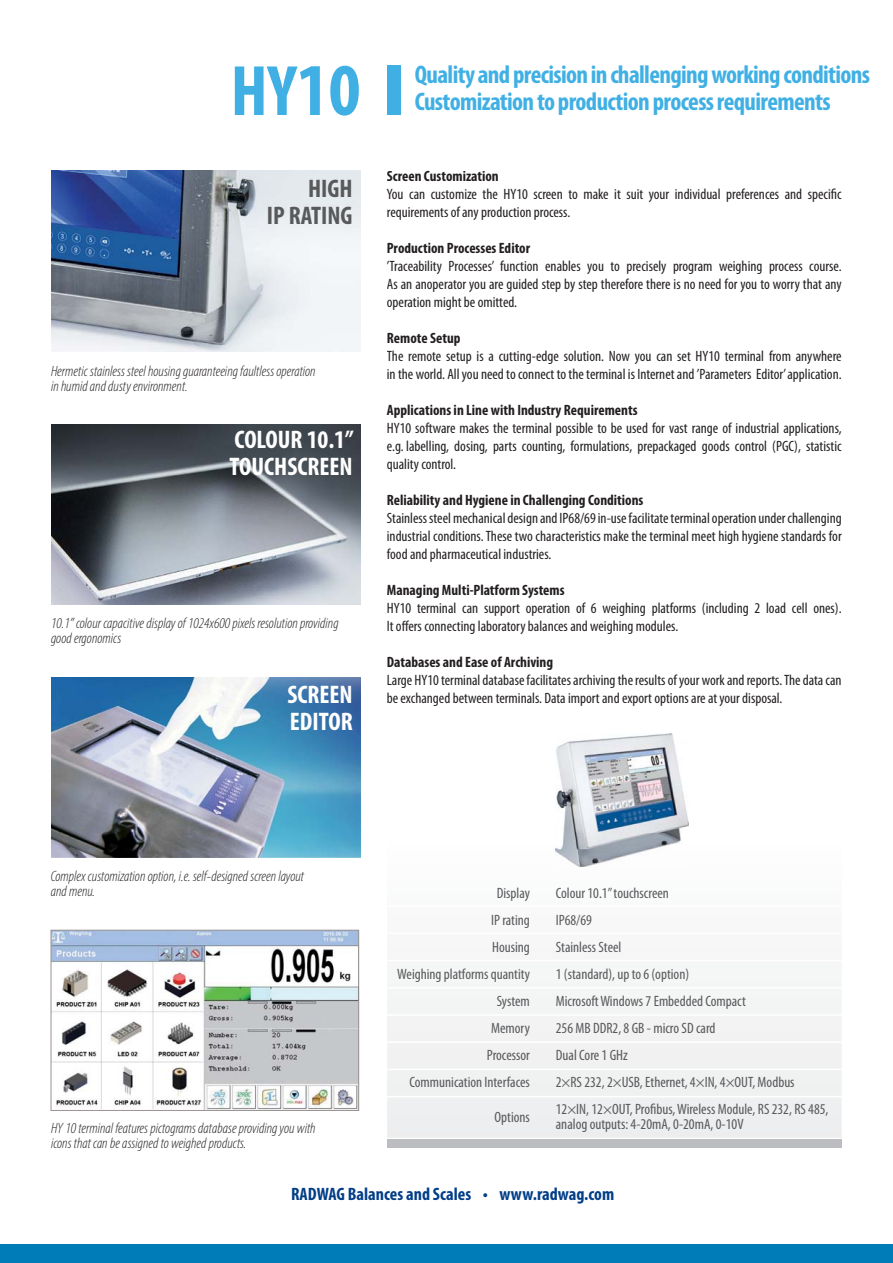
<style>
.page{position:relative;width:893px;height:1263px;background:#fff}
.page>*{position:absolute;margin:0;border:0;box-sizing:border-box;transform-origin:0 0}
.t1{font:700 condensed 72px "Myriad Pro";color:#40b0e4}
.t2{font:700 condensed 25.5px "Myriad Pro";letter-spacing:-.025em;color:#40b0e4}
.t3{font:700 condensed 25.5px/27px "Myriad Pro";color:#fff}
.t4{font:700 condensed 25.5px/27px "Myriad Pro";color:#58595b;text-align:right}
.t5{font:700 condensed 18px "Myriad Pro";color:#023e88}
.t6{font:condensed 15px/18px "Myriad Pro";color:#231f20}
.t7{font:condensed 15px/27px "Myriad Pro";color:#58595b;text-align:right}
.t8{font:italic 300 condensed 15px/15px "Myriad Pro";color:#231f20}
.t9{font:700 condensed 15px "Myriad Pro";color:#231f20}
.s1{font-size:75px}
</style>
<div class="page">
<div style="left:0;top:1244px;width:893px;height:19px;background:#007cb9"></div>
<div style="left:387px;top:66px;width:14px;height:49px;background:#40b0e4"></div>
<img style="left:51px;top:170px;width:309px;height:182px">
<img style="left:51px;top:424px;width:309px;height:181px">
<img style="left:51px;top:678px;width:309px;height:179px">
<img style="left:53px;top:932px;width:304px;height:177px">
<div style="left:51px;top:930px;width:308px;height:181px;border:1px solid #999290"></div>
<div style="left:387px;top:1139px;width:455px;height:9px;background:#bbbdc0"></div>
<div style="left:387px;top:848px;width:455px;height:290px;background:#f4f5f5"></div>
<hr style="left:387px;top:960px;width:455px;height:1px;background:#fff">
<hr style="left:387px;top:987px;width:455px;height:2px;background:#fff">
<hr style="left:387px;top:1014px;width:455px;height:2px;background:#fff">
<hr style="left:387px;top:1041px;width:455px;height:2px;background:#fff">
<hr style="left:387px;top:1069px;width:455px;height:1px;background:#fff">
<hr style="left:387px;top:1096px;width:455px;height:1px;background:#fff">
<hr style="left:387px;top:933px;width:454px;height:1px;background:#fff">
<hr style="left:387px;top:905px;width:455px;height:2px;background:#fff">
<img style="left:556px;top:734px;width:132px;height:133px">
<h1 class="t1" style="left:231px;top:63px;width:131px">HY<span class="s1">10</span></h1>
<h2 class="t4" style="left:267px;top:176px;width:87px">HIGH<br>IP RATING</h2>
<p class="t8" style="left:51px;top:365px;width:266px">Hermetic stainless steel housingguaranteeing faultless operation in humid anddusty environment.</p>
<h2 class="t3" style="left:229px;top:427px;width:126px">COLOUR 10.1”<br>TOUCHSCREEN</h2>
<p class="t8" style="left:51px;top:617px;width:289px">10.1” colour capacitive display of 1024x600 pixels resolution providing good ergonomics</p>
<h2 class="t3" style="left:287px;top:682px;width:67px">SCREEN<br>EDITOR</h2>
<h2 class="t2" style="left:415px;top:65px;width:457px">Quality and precision in challenging working conditions</h2>
<h2 class="t2" style="left:415px;top:92px;width:417px">Customization to production process requirements</h2>
<p class="t9" style="left:387px;top:171px;width:113px">Screen Customization</p>
<p class="t6" style="left:387px;top:186px;width:456px">You can customize the HY10 screen to make it suit your individual preferences and specific requirements of any production process.</p>
<p class="t9" style="left:387px;top:243px;width:145px">Production Processes Editor</p>
<p class="t6" style="left:387px;top:258px;width:456px;text-align:justify">’Traceability Processes’ function enables you to precisely program weighing process course.<br>As an anoperator you are guided step by step therefore there is no need for you to worry that any operation might be omitted.</p>
<p class="t9" style="left:387px;top:333px;width:75px">Remote Setup</p>
<p class="t6" style="left:387px;top:348px;width:456px">The remote setup is a cutting-edge solution. Now you can set HY10 terminal from anywhere in the world. All you need to connect to the terminal is Internet and ’Parameters Editor’ application.</p>
<p class="t9" style="left:387px;top:405px;width:252px">Applications in Line with Industry Requirements</p>
<p class="t6" style="left:387px;top:420px;width:456px;text-align:justify">HY10 software makes the terminal possible to be used for vast range of industrial applications, e.g. labelling, dosing, parts counting, formulations, prepackaged goods control (PGC), statistic quality control.</p>
<p class="t9" style="left:387px;top:495px;width:258px">Reliability and Hygiene in Challenging Conditions</p>
<p class="t6" style="left:387px;top:510px;width:456px;text-align:justify">Stainless steel mechanical design and IP68/69 in-use facilitate terminal operation under challenging industrial conditions. These two characteristics make the terminal meet high hygiene standards for food and pharmaceutical industries.</p>
<p class="t9" style="left:387px;top:585px;width:179px">Managing Multi-Platform Systems</p>
<p class="t6" style="left:387px;top:600px;width:456px">HY10 terminal can support operation of 6 weighing platforms (including 2 load cell ones).<br>It offers connecting laboratory balances and weighing modules.</p>
<p class="t9" style="left:387px;top:657px;width:168px">Databases and Ease of Archiving</p>
<p class="t6" style="left:387px;top:672px;width:456px">Large HY10 terminal database facilitates archiving the results ofyour work and reports. The data can be exchanged between terminals. Data import and export options are at your disposal.</p>
<p class="t8" style="left:51px;top:869px;width:255px">Complex customization option, i.e. self-designed screen layout and menu.</p>
<p class="t8" style="left:51px;top:1121px;width:266px">HY 10 terminal features pictograms database providing you with icons that can be assigned to weighed products.</p>
<p class="t7" style="left:397px;top:880px;width:134px">Display<br>IP rating<br>Housing<br>Weighing platforms quantity<br>System<br>Memory<br>Processor<br>Communication Interfaces</p>
<p class="t7" style="left:494px;top:1105px;width:37px">Options</p>
<p class="t7" style="left:556px;top:880px;width:274px;text-align:left">Colour 10.1” touchscreen<br>IP68/69<br>Stainless Steel<br>1 (standard), up to 6 (option)<br>Microsoft Windows 7 Embedded Compact<br>256 MB DDR2, 8 GB - micro SD card<br>Dual Core 1 GHz<br>2×RS 232, 2×USB, Ethernet, 4×IN, 4×OUT, Modbus<br>12×IN, 12×OUT, Profibus, Wireless Module, RS 232, RS 485,</p>
<p class="t7" style="left:556px;top:1111px;width:189px">analog outputs: 4-20mA, 0-20mA, 0-10V</p>
<p class="t5" style="left:291px;top:1187px;width:325px">RADWAG Balances and Scales • www.radwag.com</p>
</div>
